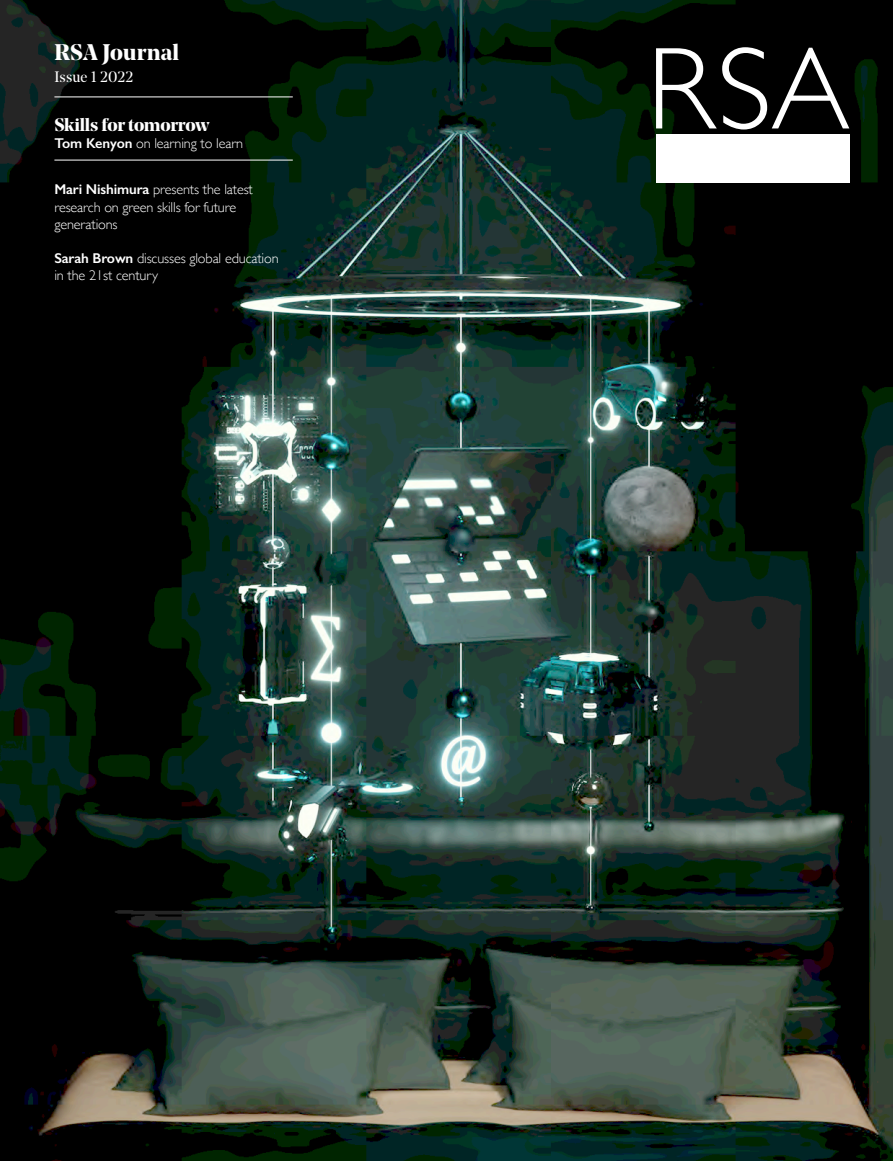
<style>
.page{position:relative;width:893px;height:1161px;background:#fff}
.page>*{position:absolute;margin:0;border:0;box-sizing:border-box;transform-origin:0 0}
._1__Date{font:700 22.5px "Noe Display";letter-spacing:.01em;color:#fff}
._2__Cover_lines_head{font:700 18px "Noe Display";letter-spacing:-.015em;color:#fff}
._1__Date-2{font:15px "Noe Display";letter-spacing:.01em;color:#fff}
._2__Cover_lines_head-2{font:300 14.25px/17.1px "Gill Sans";letter-spacing:-.01em;color:#fff}
.s1{font-weight:600}
</style>
<div class="page">
<img style="left:0;top:0;width:892px;height:1161px">
<hr style="left:54px;top:97px;width:238px;height:1px;background:#fff">
<hr style="left:54px;top:160px;width:238px;height:1px;background:#fff">
<div style="left:655px;top:135px;width:193px;height:48px;background:#fff"></div>
<svg style="left:655px;top:47px;width:193px;height:82px"></svg>
<p class="_1__Date" style="left:54px;top:37px;width:126px">RSA Journal</p>
<p class="_1__Date-2" style="left:54px;top:67px;width:80px">Issue 1 2022</p>
<p class="_2__Cover_lines_head" style="left:54px;top:113px;width:156px">Skills for tomorrow</p>
<p class="_2__Cover_lines_head-2" style="left:54px;top:135px;width:190px"><span class="s1">Tom Kenyon</span> on learning to learn</p>
<p class="_2__Cover_lines_head-2" style="left:54px;top:181px;width:200px"><span class="s1">Mari Nishimura</span> presents the latest research on green skills for future generations</p>
<p class="_2__Cover_lines_head-2" style="left:54px;top:249px;width:226px"><span class="s1">Sarah Brown</span> discusses global education in the 21st century</p>
</div>
